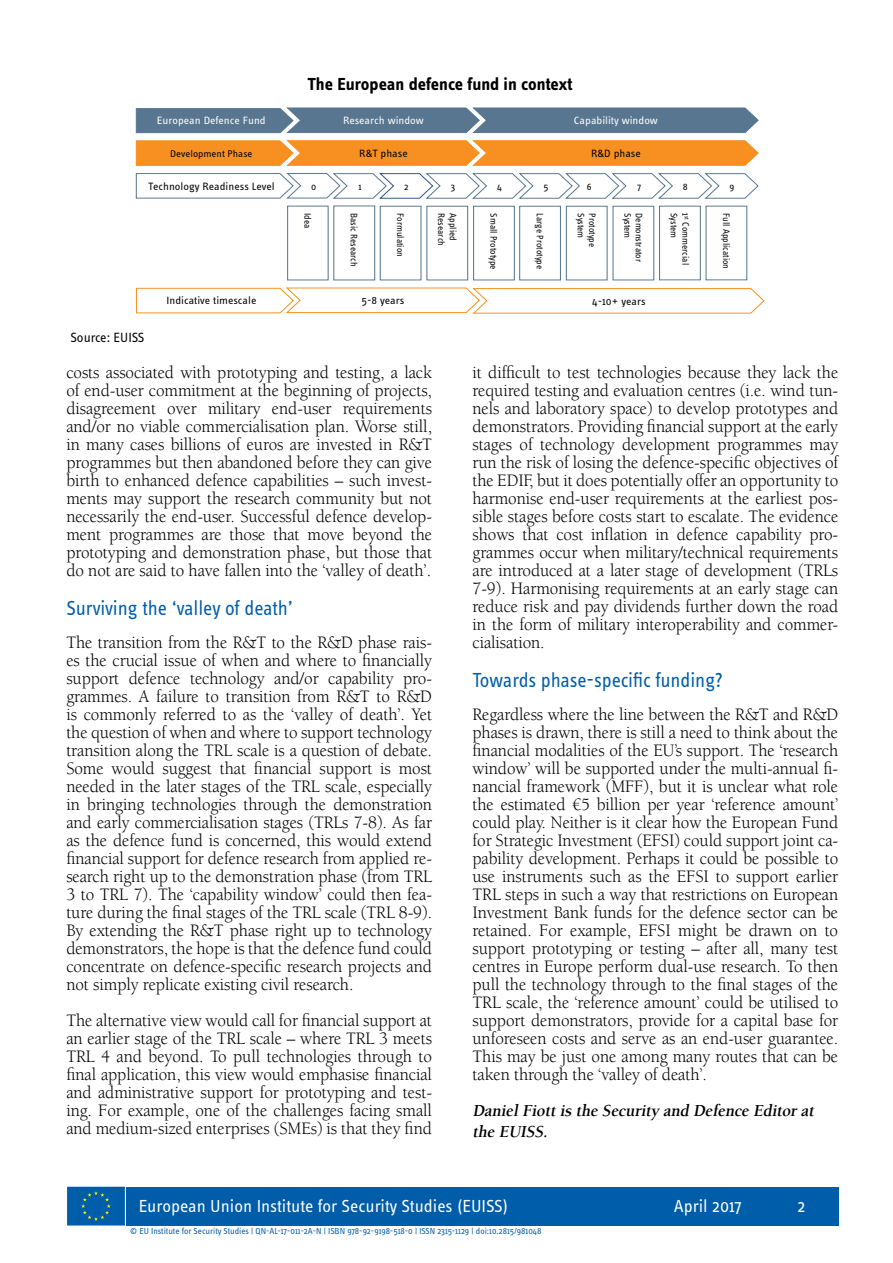
<style>
.page{position:relative;width:893px;height:1263px;background:#fff}
.page>*{position:absolute;margin:0;border:0;box-sizing:border-box;transform-origin:0 0}
.t1{font:21px "Info OT Text";letter-spacing:-.005em;color:#005daa;scale:.95 1}
.t2{font:18px/18px "Berkeley Std";letter-spacing:-.005em;color:#000;text-align:justify;scale:.95 1}
.t3{font:18px "Info OT Text";color:#fff}
.t4{font:700 18px "Info OT Text";color:#000}
.t5{font:italic 700 17.25px/20.7px "Berkeley Std";color:#000;scale:.95 1}
.t6{font:13.8px "Info OT Text";color:#000}
.t7{font:10.95px "Info OT Text";color:#000;scale:1.07 1}
.t8{font:10.95px "Info OT Text";color:#fff;scale:1.07 1}
.t9{font:10.05px "Info OT Text";letter-spacing:.005em;color:#000;scale:1.07 1}
.t10{font:9.6px/11.4px "Info OT Text";color:#000;scale:.94 1}
.t11{font:9.6px "Info OT Text";color:#000;scale:1.07 1}
.t12{font:9px "Info OT Text";color:#005daa}
</style>
<div class="page">
<svg style="left:135px;top:107px;width:624px;height:59px;background:#b59772"></svg>
<svg style="left:135px;top:287px;width:630px;height:27px"></svg>
<svg style="left:135px;top:173px;width:624px;height:26px"></svg>
<div style="left:287px;top:206px;width:42px;height:74px;border:1px solid #587690"></div>
<img style="left:292px;top:206px;width:32px;height:73px">
<div style="left:333px;top:205px;width:42px;height:75px;border:1px solid #587690"></div>
<img style="left:338px;top:206px;width:33px;height:73px">
<div style="left:380px;top:206px;width:41px;height:74px;border:1px solid #587690"></div>
<img style="left:384px;top:207px;width:33px;height:72px">
<div style="left:426px;top:206px;width:42px;height:74px;border:1px solid #587690"></div>
<img style="left:431px;top:207px;width:33px;height:72px">
<div style="left:473px;top:206px;width:42px;height:74px;border:1px solid #587690"></div>
<img style="left:477px;top:207px;width:33px;height:73px">
<div style="left:519px;top:206px;width:42px;height:74px;border:1px solid #587690"></div>
<img style="left:524px;top:207px;width:32px;height:72px">
<div style="left:566px;top:206px;width:42px;height:74px;border:1px solid #587690"></div>
<img style="left:570px;top:207px;width:33px;height:72px">
<div style="left:613px;top:206px;width:41px;height:74px;border:1px solid #587690"></div>
<img style="left:617px;top:207px;width:33px;height:73px">
<div style="left:659px;top:206px;width:42px;height:74px;border:1px solid #587690"></div>
<img style="left:663px;top:207px;width:33px;height:72px">
<div style="left:706px;top:206px;width:41px;height:74px;border:1px solid #587690"></div>
<img style="left:710px;top:207px;width:33px;height:72px">
<div style="left:127px;top:1187px;width:712px;height:38px;background:#005daa"></div>
<div style="left:67px;top:1187px;width:58px;height:38px;background:#005daa;border:2px solid #005daa"></div>
<svg style="left:81px;top:1191px;width:30px;height:30px"></svg>
<p class="t4" style="left:307px;top:73px;width:266px">The European defence fund in context</p>
<p class="t8" style="left:157px;top:114px;width:103px">European Defence Fund</p>
<p class="t8" style="left:343px;top:114px;width:77px">Research window</p>
<p class="t8" style="left:574px;top:114px;width:80px">Capability window</p>
<p class="t9" style="left:170px;top:147px;width:78px">Development Phase</p>
<p class="t7" style="left:359px;top:146px;width:47px">R&amp;T phase</p>
<p class="t7" style="left:591px;top:146px;width:48px">R&amp;D phase</p>
<p class="t7" style="left:148px;top:179px;width:120px">Technology Readiness Level</p>
<p class="t11" style="left:311px;top:181px;width:6px">0</p>
<p class="t11" style="left:358px;top:181px;width:5px">1</p>
<p class="t11" style="left:404px;top:181px;width:6px">2</p>
<p class="t11" style="left:451px;top:181px;width:6px">3</p>
<p class="t11" style="left:497px;top:181px;width:6px">4</p>
<p class="t11" style="left:544px;top:181px;width:6px">5</p>
<p class="t11" style="left:587px;top:181px;width:6px">6</p>
<p class="t11" style="left:637px;top:181px;width:5px">7</p>
<p class="t11" style="left:683px;top:181px;width:6px">8</p>
<p class="t11" style="left:729px;top:181px;width:6px">9</p>
<p class="t10" style="left:313px;top:213px;width:18px;rotate:90deg">Idea</p>
<p class="t10" style="left:360px;top:213px;width:59px;rotate:90deg">Basic Research</p>
<p class="t10" style="left:406px;top:213px;width:48px;rotate:90deg">Formulation</p>
<p class="t10" style="left:447px;top:213px;width:36px;rotate:90deg">Research</p>
<p class="t10" style="left:459px;top:213px;width:31px;rotate:90deg">Applied</p>
<p class="t10" style="left:500px;top:213px;width:61px;rotate:90deg">Small Prototype</p>
<p class="t10" style="left:546px;top:213px;width:61px;rotate:90deg">Large Prototype</p>
<p class="t10" style="left:587px;top:213px;width:28px;rotate:90deg">System</p>
<p class="t10" style="left:598px;top:213px;width:38px;rotate:90deg">Prototype</p>
<p class="t10" style="left:633px;top:213px;width:28px;rotate:90deg">System</p>
<p class="t10" style="left:645px;top:213px;width:53px;rotate:90deg">Demonstrator</p>
<p class="t10" style="left:691px;top:213px;width:56px;rotate:90deg">1<sup>st</sup> Commercial<br>System</p>
<p class="t10" style="left:732px;top:213px;width:61px;rotate:90deg">Full Application</p>
<p class="t6" style="left:70px;top:329px;width:76px">Source: EUISS</p>
<p class="t7" style="left:166px;top:294px;width:86px">Indicative timescale</p>
<p class="t7" style="left:362px;top:294px;width:42px">5-8 years</p>
<p class="t7" style="left:592px;top:294px;width:51px">4-10+ years</p>
<p class="t2" style="left:66px;top:364px;width:386px">costs associated with prototyping and testing, a lack of end-user commitment at the beginning of projects, disagreement over military end-user requirements and/or no viable commercialisation plan. Worse still, in many cases billions of euros are invested in R&amp;T programmes but then abandoned before they can give birth to enhanced defence capabilities – such invest&shy;ments may support the research community but not necessarily the end-user. Successful defence develop&shy;ment programmes are those that move beyond the prototyping and demonstration phase, but those that do not are said to have fallen into the ‘valley of death’.</p>
<p class="t1" style="left:66px;top:595px;width:240px">Surviving the ‘valley of death’</p>
<p class="t2" style="left:66px;top:634px;width:386px">The transition from the R&amp;T to the R&amp;D phase rais&shy;es the crucial issue of when and where to financially support defence technology and/or capability pro&shy;grammes. A failure to transition from R&amp;T to R&amp;D is commonly referred to as the ‘valley of death’. Yet the question of when and where to support technology transition along the TRL scale is a question of debate.<br>Some would suggest that financial support is most needed in the later stages of the TRL scale, especially in bringing technologies through the demonstration and early commercialisation stages (TRLs 7-8). As far as the defence fund is concerned, this would extend financial support for defence research from applied re&shy;search right up to the demonstration phase (from TRL 3 to TRL 7). The ‘capability window’ could then fea&shy;ture during the final stages of the TRL scale (TRL 8-9).<br>By extending the R&amp;T phase right up to technology demonstrators, the hope is that the defence fund could concentrate on defence-specific research projects and not simply replicate existing civil research.</p>
<p class="t2" style="left:66px;top:1012px;width:386px">The alternative view would call for financial support at an earlier stage of the TRL scale – where TRL 3 meets TRL 4 and beyond. To pull technologies through to final application, this view would emphasise financial and administrative support for prototyping and test&shy;ing. For example, one of the challenges facing small and medium-sized enterprises (SMEs) is that they find</p>
<p class="t2" style="left:472px;top:364px;width:386px">it difficult to test technologies because they lack the required testing and evaluation centres (i.e. wind tun&shy;nels and laboratory space) to develop prototypes and demonstrators. Providing financial support at the early stages of technology development programmes may run the risk of losing the defence-specific objectives of the EDIF, but it does potentially offer an opportunity to harmonise end-user requirements at the earliest pos&shy;sible stages before costs start to escalate. The evidence shows that cost inflation in defence capability pro&shy;grammes occur when military/technical requirements are introduced at a later stage of development (TRLs 7-9). Harmonising requirements at an early stage can reduce risk and pay dividends further down the road in the form of military interoperability and commer&shy;cialisation.</p>
<p class="t1" style="left:472px;top:667px;width:265px">Towards phase-specific funding?</p>
<p class="t2" style="left:472px;top:706px;width:386px">Regardless where the line between the R&amp;T and R&amp;D phases is drawn, there is still a need to think about the financial modalities of the EU’s support. The ‘research window’ will be supported under the multi-annual fi&shy;nancial framework (MFF), but it is unclear what role the estimated €5 billion per year ‘reference amount’ could play. Neither is it clear how the European Fund for Strategic Investment (EFSI) could support joint ca&shy;pability development. Perhaps it could be possible to use instruments such as the EFSI to support earlier TRL steps in such a way that restrictions on European Investment Bank funds for the defence sector can be retained. For example, EFSI might be drawn on to support prototyping or testing – after all, many test centres in Europe perform dual-use research. To then pull the technology through to the final stages of the TRL scale, the ‘reference amount’ could be utilised to support demonstrators, provide for a capital base for unforeseen costs and serve as an end-user guarantee.<br>This may be just one among many routes that can be taken through the ‘valley of death’.</p>
<p class="t5" style="left:472px;top:1101px;width:364px">DanielFiottis the Security and Defence Editorat the EUISS.</p>
<p class="t3" style="left:139px;top:1194px;width:371px">European Union Institute for Security Studies (EUISS)</p>
<p class="t3" style="left:674px;top:1194px;width:69px">April 2017</p>
<p class="t3" style="left:798px;top:1194px;width:9px">2</p>
<p class="t12" style="left:130px;top:1225px;width:413px">© EU Institute for Security Studies | QN-AL-17-011-2A-N | ISBN 978-92-9198-518-0 | ISSN 2315-1129 | doi:10.2815/981048</p>
</div>
